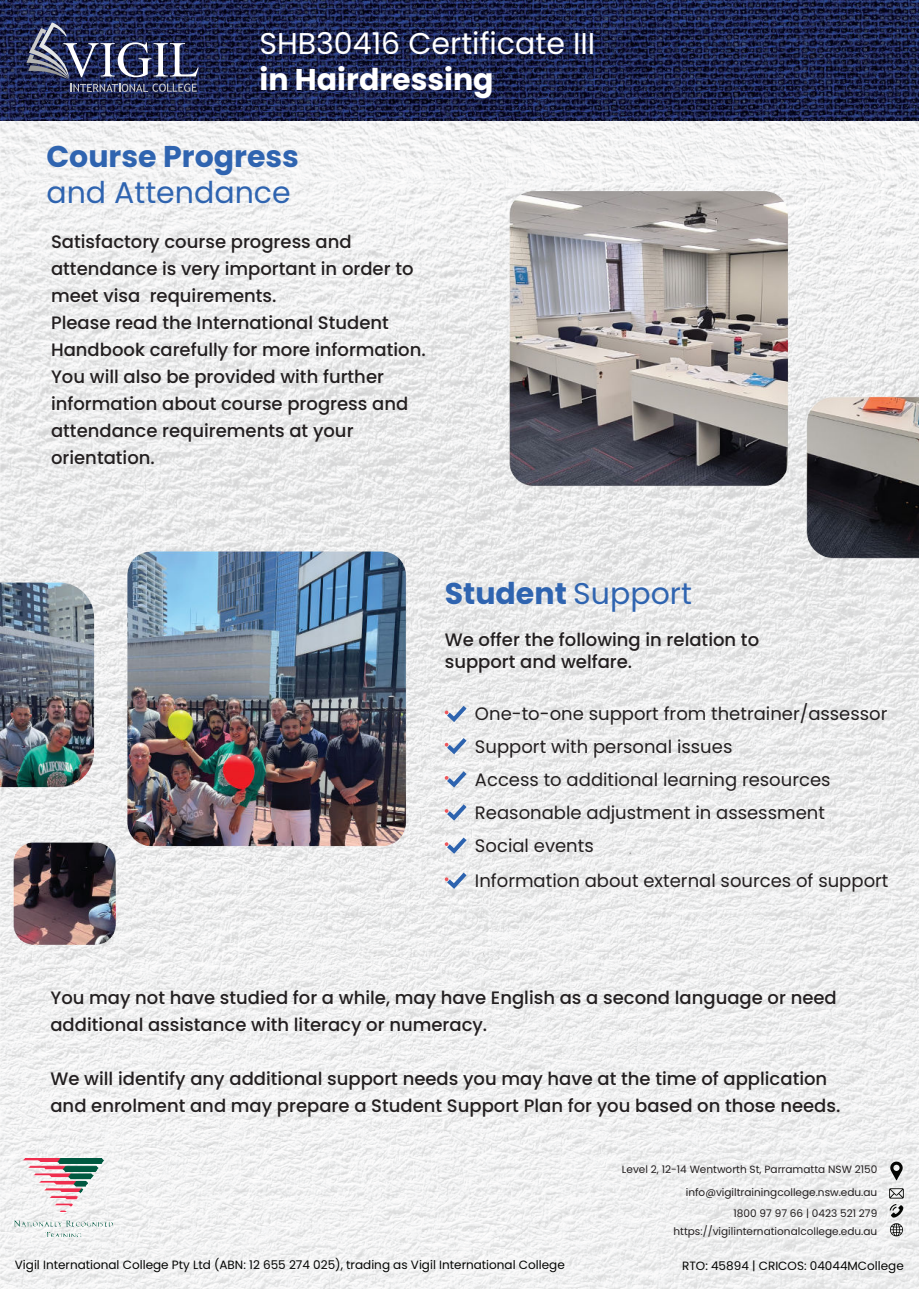
<style>
.page{position:relative;width:919px;height:1289px;background:#fff}
.page>*{position:absolute;margin:0;border:0;box-sizing:border-box;transform-origin:0 0}
.t1{font:700 30px "Poppins";color:#2f64b0}
.t2{font:30px "Poppins";color:#fff}
.t3{font:700 30px "Poppins";color:#fff}
.t4{font:30px "Poppins";color:#2f64b0}
.t5{font:500 18px/27px "Poppins";color:#231f20}
.t6{font:18px/32.8px "Poppins";color:#231f20}
.t7{font:12px "Poppins";color:#040503}
.t8{font:10.5px/21.3px "Poppins";color:#231f20;text-align:right}
.s1{font-weight:400}
</style>
<div class="page">
<img style="left:0;top:120px;width:918px;height:1168px">
<img style="left:0;top:191px;width:918px;height:753px">
<svg style="left:444px;top:706px;width:22px;height:16px"></svg>
<svg style="left:444px;top:738px;width:22px;height:16px"></svg>
<svg style="left:444px;top:771px;width:22px;height:16px"></svg>
<svg style="left:444px;top:804px;width:22px;height:16px"></svg>
<svg style="left:444px;top:837px;width:22px;height:16px"></svg>
<svg style="left:444px;top:872px;width:22px;height:16px"></svg>
<img style="left:15px;top:1158px;width:98px;height:78px">
<svg style="left:889px;top:1188px;width:14px;height:48px"></svg>
<svg style="left:890px;top:1161px;width:12px;height:19px"></svg>
<img style="left:0;top:0;width:918px;height:120px">
<svg style="left:26px;top:22px;width:173px;height:70px"></svg>
<h1 class="t2" style="left:259px;top:26px;width:337px">SHB30416 Certificate III</h1>
<h1 class="t3" style="left:259px;top:65px;width:236px">in Hairdressing</h1>
<h1 class="t1" style="left:46px;top:143px;width:254px">Course Progress</h1>
<h1 class="t4" style="left:46px;top:175px;width:246px">and Attendance</h1>
<p class="t5" style="left:51px;top:228px;width:376px">Satisfactory course progress and attendance is very important in order to meet visa requirements.<br>Please read the International Student Handbook carefully for more information.<br>You will also be provided with further information about course progress and attendance requirements at your orientation.</p>
<h1 class="t1" style="left:444px;top:579px;width:249px">Student <span class="s1">Support</span></h1>
<p class="t5" style="left:444px;top:629px;width:316px;line-height:21.6px">We offer the following in relation to support and welfare.</p>
<p class="t6" style="left:475px;top:698px;width:414px">One-to-one support from thetrainer/assessor Support with personal issues<br>Access to additional learning resources Reasonable adjustment in assessment<br>Social events</p>
<p class="t6" style="left:475px;top:864px;width:415px">Information about external sources of support</p>
<p class="t5" style="left:50px;top:984px;width:787px">You may not have studied for a while, may have English as a second language or need additional assistance with literacy or numeracy.</p>
<p class="t5" style="left:50px;top:1065px;width:791px">We will identify any additional support needs you may have at the time of application and enrolment and may prepare a Student Support Plan for you based on those needs.</p>
<p class="t8" style="left:622px;top:1158px;width:257px">Level 2, 12-14 Wentworth St, Parramatta NSW 2150</p>
<p class="t8" style="left:685px;top:1181px;width:193px">info@vigiltrainingcollege.nsw.edu.au<br>1800 97 97 66 | 0423 521 279</p>
<p class="t8" style="left:673px;top:1220px;width:205px">https://vigilinternationalcollege.edu.au</p>
<p class="t7" style="left:15px;top:1257px;width:551px">Vigil International College Pty Ltd (ABN: 12 655 274 025), trading as Vigil International College</p>
<p class="t7" style="left:682px;top:1258px;width:223px">RTO: 45894 | CRICOS: 04044MCollege</p>
</div>
